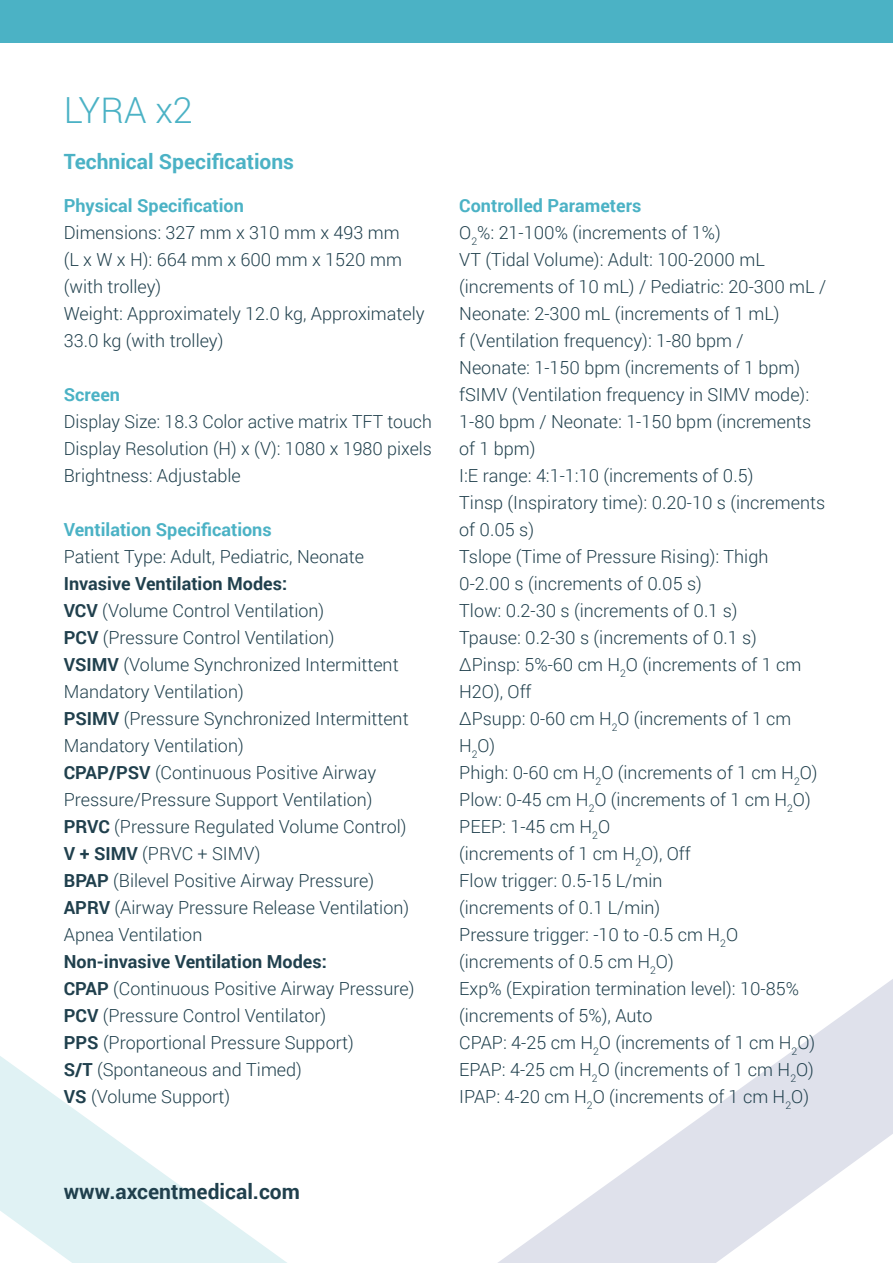
<style>
.page{position:relative;width:893px;height:1263px;background:#fff}
.page>*{position:absolute;margin:0;border:0;box-sizing:border-box;transform-origin:0 0}
.t1{font:300 36px "Roboto";color:#4bb2c5}
.t2{font:700 21px "Roboto";color:#4bb2c5}
.t3{font:700 21px "Roboto";color:#20404d}
.t4{font:300 18px/27px "Roboto";color:#20404d}
.t5{font:700 18px/27px "Roboto";color:#20404d}
.Head_Specification_P{font:700 18px "Roboto";color:#4bb2c5}
.s1{font-weight:300}
.s2{font-weight:700}
</style>
<div class="page">
<svg style="left:0;top:1056px;width:287px;height:207px"></svg>
<svg style="left:498px;top:979px;width:395px;height:284px"></svg>
<div style="left:0;top:0;width:893px;height:43px;background:#4bb2c5"></div>
<p class="t1" style="left:64px;top:85px;width:131px">LYRA x2</p>
<p class="t2" style="left:64px;top:146px;width:232px">Technical Specifications</p>
<p class="Head_Specification_P" style="left:64px;top:193px;width:182px">Physical Specification</p>
<p class="t4" style="left:64px;top:219px;width:337px">Dimensions: 327 mm x 310 mm x 493 mm</p>
<p class="t4" style="left:64px;top:246px;width:340px">(L x W x H): 664 mm x 600 mm x 1520 mm (with trolley)</p>
<p class="t4" style="left:64px;top:300px;width:362px">Weight: Approximately 12.0 kg, Approximately<br>33.0 kg (with trolley)</p>
<p class="Head_Specification_P" style="left:64px;top:382px;width:58px">Screen</p>
<p class="t4" style="left:64px;top:408px;width:370px">Display Size: 18.3 Color active matrix TFT touch</p>
<p class="t4" style="left:64px;top:435px;width:370px">Display Resolution (H) x (V): 1080 x 1980 pixels</p>
<p class="t4" style="left:64px;top:462px;width:178px">Brightness: Adjustable</p>
<p class="Head_Specification_P" style="left:64px;top:517px;width:209px">Ventilation Specifications</p>
<p class="t4" style="left:64px;top:543px;width:302px">Patient Type: Adult, Pediatric, Neonate</p>
<p class="t5" style="left:64px;top:570px;width:262px">Invasive Ventilation Modes:<br>VCV <span class="s1">(Volume Control Ventilation)</span></p>
<p class="t4" style="left:64px;top:624px;width:272px"><span class="s2">PCV</span> (Pressure Control Ventilation)</p>
<p class="t4" style="left:64px;top:651px;width:336px"><span class="s2">VSIMV</span> (Volume Synchronized Intermittent<br>Mandatory Ventilation)</p>
<p class="t4" style="left:64px;top:705px;width:346px"><span class="s2">PSIMV</span> (Pressure Synchronized Intermittent<br>Mandatory Ventilation)</p>
<p class="t4" style="left:64px;top:759px;width:314px"><span class="s2">CPAP/PSV</span> (Continuous Positive Airway<br>Pressure/Pressure Support Ventilation)</p>
<p class="t4" style="left:64px;top:813px;width:344px"><span class="s2">PRVC</span> (Pressure Regulated Volume Control)</p>
<p class="t4" style="left:64px;top:840px;width:198px"><span class="s2">V + SIMV</span> (PRVC + SIMV)</p>
<p class="t4" style="left:64px;top:867px;width:312px"><span class="s2">BPAP</span> (Bilevel Positive Airway Pressure)</p>
<p class="t4" style="left:64px;top:894px;width:347px"><span class="s2">APRV</span> (Airway Pressure Release Ventilation)</p>
<p class="t4" style="left:64px;top:921px;width:140px">Apnea Ventilation</p>
<p class="t5" style="left:64px;top:948px;width:264px">Non-invasive Ventilation Modes:</p>
<p class="t4" style="left:64px;top:975px;width:352px"><span class="s2">CPAP</span> (Continuous Positive Airway Pressure)</p>
<p class="t4" style="left:64px;top:1002px;width:264px"><span class="s2">PCV</span> (Pressure Control Ventilator)</p>
<p class="t4" style="left:64px;top:1029px;width:291px"><span class="s2">PPS</span> (Proportional Pressure Support)</p>
<p class="t4" style="left:64px;top:1056px;width:240px"><span class="s2">S/T</span> (Spontaneous and Timed)</p>
<p class="t4" style="left:64px;top:1083px;width:168px"><span class="s2">VS</span> (Volume Support)</p>
<p class="Head_Specification_P" style="left:459px;top:193px;width:184px">Controlled Parameters</p>
<p class="t4" style="left:459px;top:219px;width:263px">O<sub>2</sub>%: 21-100% (increments of 1%)</p>
<p class="t4" style="left:459px;top:246px;width:368px">VT (Tidal Volume): Adult: 100-2000 mL (increments of 10 mL) / Pediatric: 20-300 mL /<br>Neonate: 2-300 mL (increments of 1 mL)</p>
<p class="t4" style="left:459px;top:327px;width:342px">f (Ventilation frequency): 1-80 bpm /<br>Neonate: 1-150 bpm (increments of 1 bpm)</p>
<p class="t4" style="left:459px;top:381px;width:351px">fSIMV (Ventilation frequency in SIMV mode):</p>
<p class="t4" style="left:459px;top:408px;width:354px">1-80 bpm / Neonate: 1-150 bpm (increments of 1 bpm)</p>
<p class="t4" style="left:459px;top:462px;width:296px">I:E range: 4:1-1:10 (increments of 0.5)</p>
<p class="t4" style="left:459px;top:489px;width:367px">Tinsp (Inspiratory time): 0.20-10 s (increments of 0.05 s)</p>
<p class="t4" style="left:459px;top:543px;width:311px">Tslope (Time of Pressure Rising): Thigh<br>0-2.00 s (increments of 0.05 s)</p>
<p class="t4" style="left:459px;top:597px;width:280px">Tlow: 0.2-30 s (increments of 0.1 s)</p>
<p class="t4" style="left:459px;top:624px;width:299px">Tpause: 0.2-30 s (increments of 0.1 s)</p>
<p class="t4" style="left:459px;top:651px;width:344px">ΔPinsp: 5%-60 cm H<sub>2</sub>O (increments of 1 cm<br>H2O), Off</p>
<p class="t4" style="left:459px;top:705px;width:334px">ΔPsupp: 0-60 cm H<sub>2</sub>O (increments of 1 cm<br>H<sub>2</sub>O)</p>
<p class="t4" style="left:459px;top:759px;width:360px">Phigh: 0-60 cm H<sub>2</sub>O (increments of 1 cm H<sub>2</sub>O)</p>
<p class="t4" style="left:459px;top:786px;width:353px">Plow: 0-45 cm H<sub>2</sub>O (increments of 1 cm H<sub>2</sub>O)</p>
<p class="t4" style="left:459px;top:813px;width:233px">PEEP: 1-45 cm H<sub>2</sub>O (increments of 1 cm H<sub>2</sub>O), Off</p>
<p class="t4" style="left:459px;top:867px;width:205px">Flow trigger: 0.5-15 L/min (increments of 0.1 L/min)</p>
<p class="t4" style="left:459px;top:921px;width:280px">Pressure trigger: -10 to -0.5 cm H<sub>2</sub>O (increments of 0.5 cm H<sub>2</sub>O)</p>
<p class="t4" style="left:459px;top:975px;width:341px">Exp% (Expiration termination level): 10-85% (increments of 5%), Auto</p>
<p class="t4" style="left:459px;top:1029px;width:357px">CPAP: 4-25 cm H<sub>2</sub>O (increments of 1 cm H<sub>2</sub>O)</p>
<p class="t4" style="left:459px;top:1056px;width:356px">EPAP: 4-25 cm H<sub>2</sub>O (increments of 1 cm H<sub>2</sub>O)</p>
<p class="t4" style="left:459px;top:1083px;width:351px">IPAP: 4-20 cm H<sub>2</sub>O (increments of 1 cm H<sub>2</sub>O)</p>
<p class="t3" style="left:64px;top:1176px;width:238px">www.axcentmedical.com</p>
</div>
